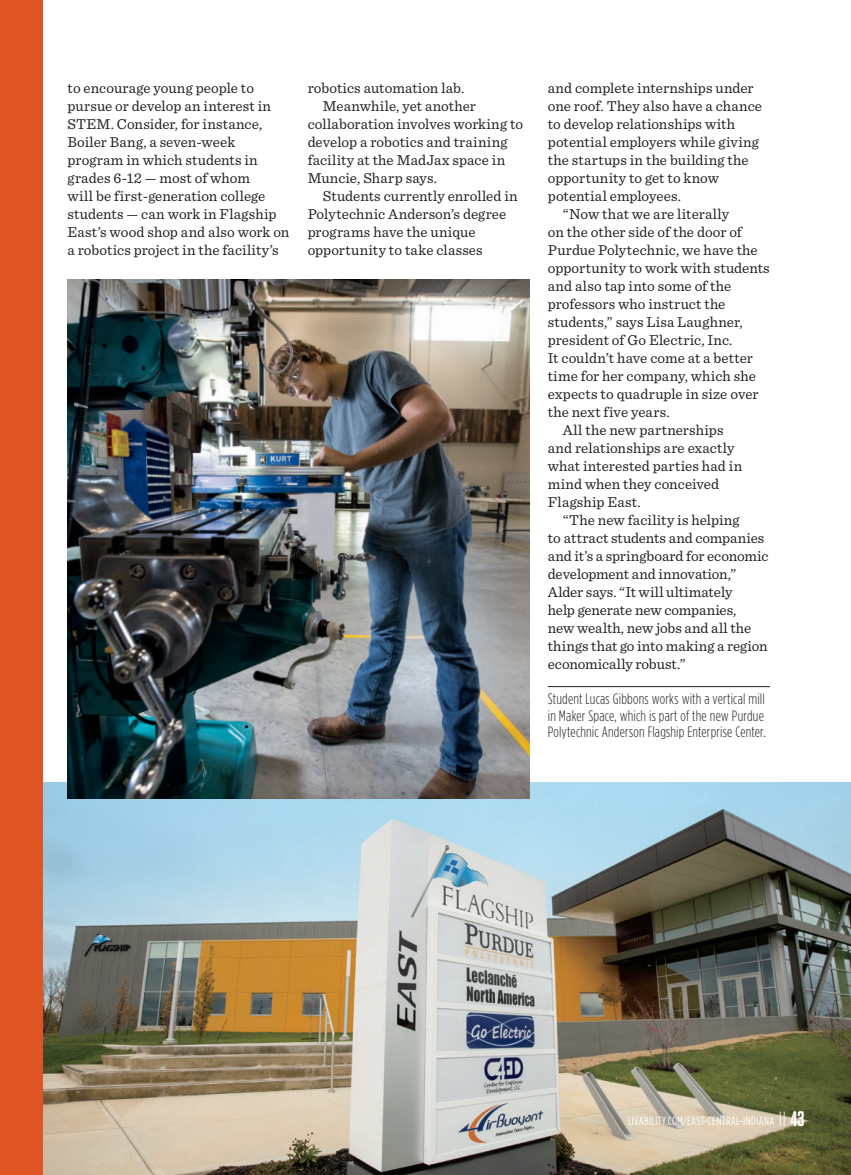
<style>
.page{position:relative;width:851px;height:1175px;background:#fff}
.page>*{position:absolute;margin:0;border:0;box-sizing:border-box;transform-origin:0 0}
.t1{font:15px/18px "Sentinel";letter-spacing:.005em;color:#231f20}
.t2{font:300 condensed 15px/16.5px "Gotham HTF";letter-spacing:.01em;color:#231f20;text-align:justify}
.t3{font:condensed 12px "Gotham HTF";letter-spacing:.03em;color:#fff}
.s1{font-family:"Sentinel";font-weight:300;font-stretch:normal;font-size:16.5px}
.s2{font-family:"Dharma Gothic E";font-weight:700;font-stretch:normal;font-size:21px}
</style>
<div class="page">
<img style="left:43px;top:782px;width:807px;height:392px">
<img style="left:68px;top:279px;width:462px;height:519px">
<div style="left:0;top:0;width:43px;height:1174px;background:#df5423"></div>
<hr style="left:548px;top:686px;width:222px;height:1px;background:#231f20">
<p class="t1" style="left:68px;top:78px;width:223px">to encourage young people to pursue or develop an interest in<br>STEM. Consider, for instance,<br>Boiler Bang, a seven-week program in which students in grades 6-12 — most of whom<br>will be first-generation college students — can work in Flagship<br>East’s wood shop and also work on a robotics project in the facility’s</p>
<p class="t1" style="left:308px;top:78px;width:158px">robotics automation lab.</p>
<p class="t1" style="left:323px;top:96px;width:155px">Meanwhile, yet another</p>
<p class="t1" style="left:307px;top:114px;width:217px">collaboration involves working to</p>
<p class="t1" style="left:307px;top:132px;width:201px">develop a robotics and training</p>
<p class="t1" style="left:307px;top:150px;width:199px">facility at the MadJax space in</p>
<p class="t1" style="left:307px;top:168px;width:131px">Muncie, Sharp says.</p>
<p class="t1" style="left:323px;top:186px;width:196px">Students currently enrolled in</p>
<p class="t1" style="left:307px;top:204px;width:200px">Polytechnic Anderson’s degree</p>
<p class="t1" style="left:307px;top:222px;width:169px">programs have the unique</p>
<p class="t1" style="left:307px;top:240px;width:176px">opportunity to take classes</p>
<p class="t1" style="left:548px;top:78px;width:207px">and complete internships under</p>
<p class="t1" style="left:548px;top:96px;width:216px">one roof. They also have a chance</p>
<p class="t1" style="left:548px;top:114px;width:189px">to develop relationships with</p>
<p class="t1" style="left:548px;top:132px;width:213px">potential employers while giving</p>
<p class="t1" style="left:548px;top:150px;width:202px">the startups in the building the</p>
<p class="t1" style="left:548px;top:168px;width:173px">opportunity to get to know</p>
<p class="t1" style="left:548px;top:186px;width:135px">potential employees.</p>
<p class="t1" style="left:563px;top:204px;width:168px">“Now that we are literally</p>
<p class="t1" style="left:548px;top:222px;width:196px">on the other side of the door of</p>
<p class="t1" style="left:548px;top:240px;width:211px">Purdue Polytechnic, we have the</p>
<p class="t1" style="left:548px;top:258px;width:223px">opportunity to work with students</p>
<p class="t1" style="left:548px;top:276px;width:185px">and also tap into some of the</p>
<p class="t1" style="left:548px;top:294px;width:179px">professors who instruct the</p>
<p class="t1" style="left:548px;top:312px;width:196px">students,” says Lisa Laughner,</p>
<p class="t1" style="left:548px;top:330px;width:186px">president of Go Electric, Inc.</p>
<p class="t1" style="left:548px;top:348px;width:207px">It couldn’t have come at a better</p>
<p class="t1" style="left:548px;top:366px;width:209px">time for her company, which she</p>
<p class="t1" style="left:548px;top:384px;width:212px">expects to quadruple in size over</p>
<p class="t1" style="left:548px;top:402px;width:123px">the next five years.</p>
<p class="t1" style="left:563px;top:420px;width:162px">All the new partnerships</p>
<p class="t1" style="left:548px;top:438px;width:188px">and relationships are exactly</p>
<p class="t1" style="left:548px;top:456px;width:196px">what interested parties had in</p>
<p class="t1" style="left:548px;top:474px;width:173px">mind when they conceived</p>
<p class="t1" style="left:548px;top:492px;width:94px">Flagship East.</p>
<p class="t1" style="left:563px;top:510px;width:178px">“The new facility is helping</p>
<p class="t1" style="left:548px;top:528px;width:218px">to attract students and companies</p>
<p class="t1" style="left:548px;top:546px;width:222px">and it’s a springboard for economic</p>
<p class="t1" style="left:548px;top:564px;width:190px">development and innovation,”</p>
<p class="t1" style="left:548px;top:582px;width:186px">Alder says. “It will ultimately</p>
<p class="t1" style="left:548px;top:600px;width:190px">help generate new companies,</p>
<p class="t1" style="left:548px;top:618px;width:205px">new wealth, new jobs and all the</p>
<p class="t1" style="left:548px;top:636px;width:221px">things that go into making a region</p>
<p class="t1" style="left:548px;top:654px;width:139px">economically robust.”</p>
<p class="t2" style="left:548px;top:690px;width:219px">Student Lucas Gibbons works with a vertical mill in Maker Space, which is part of the new Purdue Polytechnic Anderson Flagship Enterprise Center.</p>
<p class="t3" style="left:628px;top:1114px;width:178px">LIVABILITY.COM/EAST-CENTRAL-INDIANA <span class="s1">||</span> <span class="s2">43</span></p>
</div>
